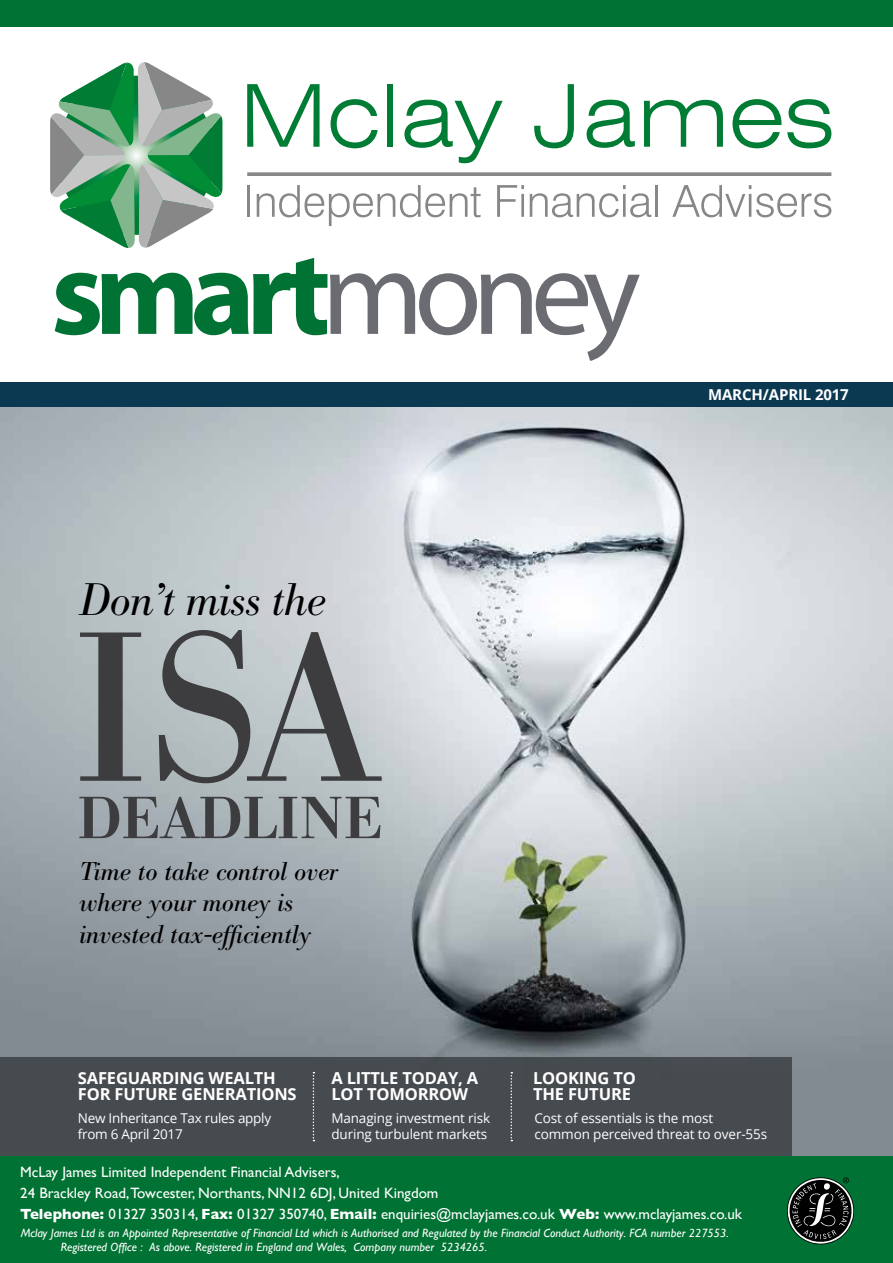
<style>
.page{position:relative;width:893px;height:1263px;background:#fff}
.page>*{position:absolute;margin:0;border:0;box-sizing:border-box;transform-origin:0 0}
.t1{font:210px "Bodoni BE";color:#3d3c3e}
.t2{font:700 122.25px "Myriad";letter-spacing:-.075em;color:#007233}
.t3{font:500 58.5px "Bodoni BE";color:#3d3c3e}
.t4{font:italic 300 45px "Bodoni BE";letter-spacing:-.02em;color:#000}
.t5{font:italic 25.5px/31.5px "Bodoni BE";color:#000}
.t6{font:700 16.5px/16.5px "Open Sans";letter-spacing:-.01em;color:#fff}
.t7{font:15px/21px "Gill Sans";color:#fff}
.t8{font:700 15px "Open Sans";letter-spacing:-.01em;color:#fff}
.t9{font:13.5px/16px "Open Sans";letter-spacing:-.01em;color:#fff}
.t10{font:italic 12px/13.5px "Gill Sans";color:#fff}
.s1{font-weight:400;color:#6a6c72}
.s2{font-weight:700}
</style>
<div class="page">
<img style="left:0;top:407px;width:893px;height:749px">
<div style="left:0;top:383px;width:893px;height:24px;background:#0c3952"></div>
<div style="left:0;top:1057px;width:791px;height:100px;background:#464b4f"></div>
<svg style="left:511px;top:1072px;width:1px;height:69px"></svg>
<svg style="left:313px;top:1072px;width:1px;height:69px"></svg>
<div style="left:0;top:1156px;width:893px;height:107px;background:#007233"></div>
<div style="left:0;top:0;width:893px;height:27px;background:#007233"></div>
<svg style="left:787px;top:1177px;width:67px;height:67px"></svg>
<svg style="left:50px;top:62px;width:172px;height:186px"></svg>
<svg style="left:247px;top:84px;width:73px;height:63px"></svg>
<svg style="left:331px;top:99px;width:47px;height:49px"></svg>
<div style="left:387px;top:84px;width:6px;height:63px;background:#007c34"></div>
<svg style="left:404px;top:100px;width:99px;height:63px"></svg>
<svg style="left:534px;top:84px;width:40px;height:64px"></svg>
<svg style="left:587px;top:100px;width:48px;height:48px"></svg>
<svg style="left:644px;top:100px;width:79px;height:47px"></svg>
<svg style="left:733px;top:99px;width:48px;height:49px"></svg>
<svg style="left:787px;top:99px;width:44px;height:49px"></svg>
<hr style="left:247px;top:185px;width:3px;height:32px;background:#878787">
<svg style="left:257px;top:185px;width:224px;height:41px"></svg>
<svg style="left:497px;top:185px;width:27px;height:32px"></svg>
<svg style="left:530px;top:185px;width:121px;height:32px"></svg>
<hr style="left:655px;top:185px;width:3px;height:32px;background:#878787">
<svg style="left:672px;top:185px;width:159px;height:32px"></svg>
<svg style="left:247px;top:172px;width:584px;height:4px;background:#919191"></svg>
<h2 class="t2" style="left:51px;top:230px;width:591px">smart<span class="s1">money</span></h2>
<p class="t8" style="left:708px;top:384px;width:142px">MARCH/APRIL 2017</p>
<h3 class="t4" style="left:79px;top:574px;width:248px">Don’t miss the</h3>
<h1 class="t1" style="left:73px;top:589px;width:308px">ISA</h1>
<h3 class="t3" style="left:78px;top:784px;width:307px">DEADLINE</h3>
<h3 class="t5" style="left:79px;top:856px;width:260px">Time to take control over where your money is invested tax-efficiently</h3>
<h3 class="t6" style="left:78px;top:1069px;width:220px">SAFEGUARDING WEALTH<br>FOR FUTURE GENERATIONS</h3>
<h3 class="t6" style="left:331px;top:1069px;width:148px">A LITTLE TODAY, A<br>LOT TOMORROW</h3>
<h3 class="t6" style="left:533px;top:1069px;width:104px">LOOKING TO<br>THE FUTURE</h3>
<p class="t9" style="left:78px;top:1110px;width:195px">New Inheritance Tax rules apply from 6 April 2017</p>
<p class="t9" style="left:331px;top:1110px;width:160px">Managing investment risk during turbulent markets</p>
<p class="t9" style="left:534px;top:1110px;width:234px">Cost of essentials is the most common perceived threat to over-55s</p>
<p class="t7" style="left:20px;top:1161px;width:723px">McLay James Limited Independent Financial Advisers,<br>24 Brackley Road,Towcester, Northants, NN12 6DJ, United Kingdom<br><span class="s2">Telephone:</span> 01327 350314, <span class="s2">Fax:</span> 01327 350740, <span class="s2">Email:</span> enquiries@mclayjames.co.uk <span class="s2">Web:</span> www.mclayjames.co.uk</p>
<p class="t10" style="left:61px;top:1226px;width:669px;text-indent:-40px">Mclay James Ltd is an Appointed Representative of Financial Ltd which is Authorised and Regulated by the Financial Conduct Authority. FCA number 227553.<br>Registered Office : As above. Registered in England and Wales, Company number 5234265.</p>
</div>
